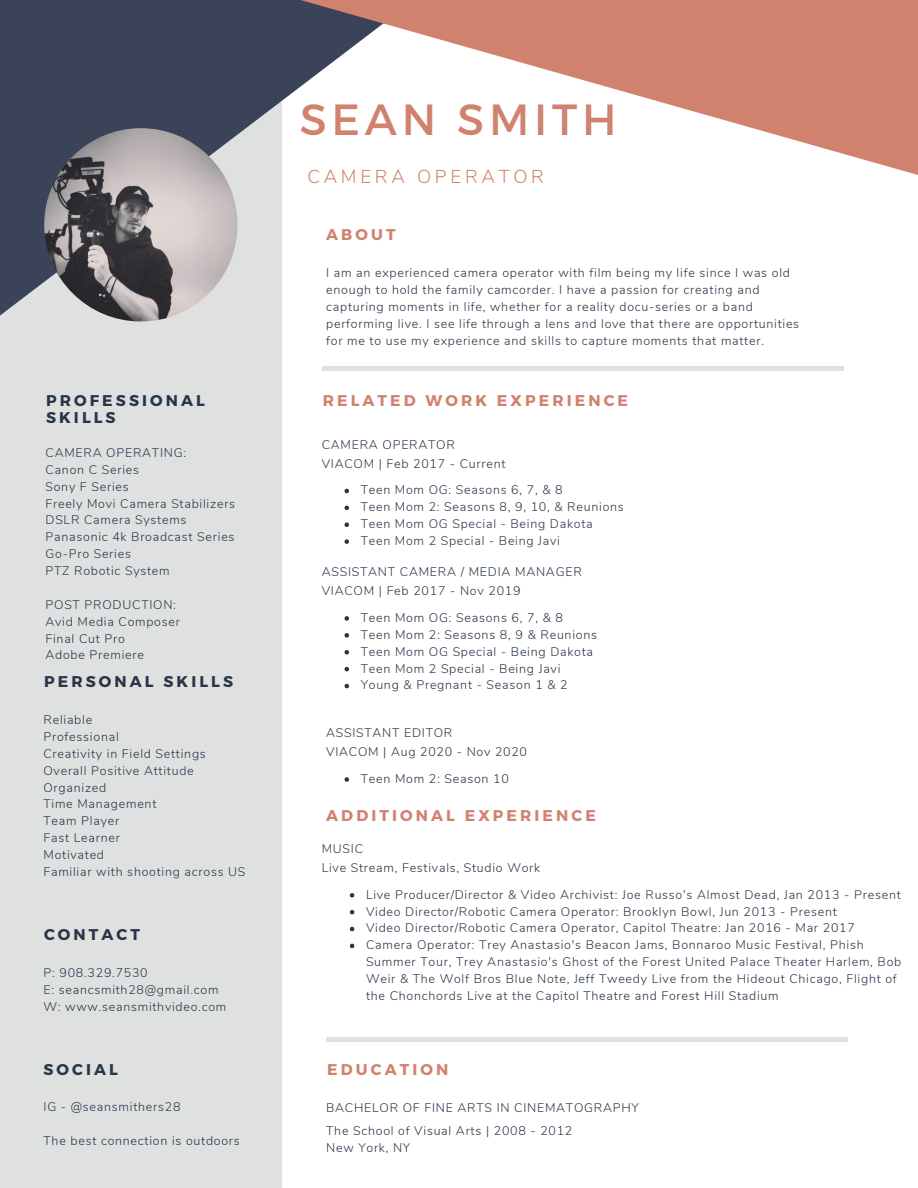
<style>
.page{position:relative;width:918px;height:1188px;background:#fff}
.page>*{position:absolute;margin:0;border:0;box-sizing:border-box;transform-origin:0 0}
.t1{font:43.65px "Montserrat";letter-spacing:.11em;color:#d0826f}
.t2{font:300 18.75px "Nunito";letter-spacing:.2em;color:#d0826f}
.t3{font:700 15.6px "Montserrat";letter-spacing:.2em;color:#d0826f}
.t4{font:700 15.6px/16.8px "Montserrat";letter-spacing:.2em;color:#263547}
.t5{font:300 12.45px/16.8px "Nunito";letter-spacing:.06em;color:#263547}
</style>
<div class="page">
<div style="left:0;top:0;width:282px;height:1188px;background:#dfe0e0"></div>
<div style="left:323px;top:366px;width:521px;height:5px;background:#dfe0e0"></div>
<svg style="left:0;top:225px;width:323px;height:146px"></svg>
<img style="left:44px;top:128px;width:194px;height:193px;border-radius:50%">
<svg style="left:0;top:0;width:918px;height:225px"></svg>
<div style="left:326px;top:1037px;width:522px;height:5px;background:#dfe0e0"></div>
<svg style="left:345px;top:489px;width:4px;height:4px"></svg>
<svg style="left:345px;top:506px;width:4px;height:4px"></svg>
<svg style="left:345px;top:522px;width:4px;height:5px"></svg>
<svg style="left:345px;top:539px;width:4px;height:5px"></svg>
<svg style="left:345px;top:616px;width:4px;height:5px"></svg>
<svg style="left:345px;top:633px;width:4px;height:5px"></svg>
<svg style="left:345px;top:650px;width:4px;height:4px"></svg>
<svg style="left:345px;top:667px;width:4px;height:4px"></svg>
<svg style="left:345px;top:684px;width:4px;height:4px"></svg>
<svg style="left:350px;top:893px;width:4px;height:5px"></svg>
<svg style="left:350px;top:910px;width:4px;height:4px"></svg>
<svg style="left:350px;top:927px;width:4px;height:4px"></svg>
<svg style="left:350px;top:944px;width:4px;height:4px"></svg>
<svg style="left:345px;top:777px;width:4px;height:5px"></svg>
<p class="t4" style="left:46px;top:392px;width:160px">PROFESSIONAL<br>SKILLS</p>
<p class="t5" style="left:46px;top:444px;width:142px">CAMERA OPERATING:</p>
<p class="t5" style="left:46px;top:461px;width:95px">Canon C Series</p>
<p class="t5" style="left:46px;top:478px;width:85px">Sony F Series</p>
<p class="t5" style="left:46px;top:495px;width:191px">Freely Movi Camera Stabilizers</p>
<p class="t5" style="left:46px;top:512px;width:142px">DSLR Camera Systems</p>
<p class="t5" style="left:46px;top:529px;width:191px">Panasonic 4k Broadcast Series</p>
<p class="t5" style="left:46px;top:546px;width:87px">Go-Pro Series</p>
<p class="t5" style="left:46px;top:563px;width:126px">PTZ Robotic System</p>
<p class="t5" style="left:46px;top:596px;width:132px">POST PRODUCTION:</p>
<p class="t5" style="left:46px;top:613px;width:136px">Avid Media Composer</p>
<p class="t5" style="left:46px;top:630px;width:81px">Final Cut Pro</p>
<p class="t5" style="left:46px;top:647px;width:100px">Adobe Premiere</p>
<p class="t4" style="left:44px;top:672px;width:191px">PERSONAL SKILLS</p>
<p class="t5" style="left:43px;top:712px;width:50px">Reliable</p>
<p class="t5" style="left:43px;top:728px;width:77px">Professional</p>
<p class="t5" style="left:43px;top:745px;width:164px">Creativity in Field Settings</p>
<p class="t5" style="left:43px;top:762px;width:152px">Overall Positive Attitude</p>
<p class="t5" style="left:43px;top:779px;width:64px">Organized</p>
<p class="t5" style="left:43px;top:796px;width:114px">Time Management</p>
<p class="t5" style="left:43px;top:813px;width:77px">Team Player</p>
<p class="t5" style="left:43px;top:830px;width:78px">Fast Learner</p>
<p class="t5" style="left:43px;top:847px;width:62px">Motivated</p>
<p class="t5" style="left:43px;top:863px;width:204px">Familiar with shooting across US</p>
<p class="t4" style="left:44px;top:926px;width:97px">CONTACT</p>
<p class="t5" style="left:43px;top:965px;width:106px">P: 908.329.7530</p>
<p class="t5" style="left:43px;top:982px;width:177px">E: seancsmith28@gmail.com</p>
<p class="t5" style="left:43px;top:999px;width:184px">W: www.seansmithvideo.com</p>
<p class="t4" style="left:43px;top:1060px;width:76px">SOCIAL</p>
<p class="t5" style="left:44px;top:1098px;width:138px">IG - @seansmithers28</p>
<p class="t5" style="left:44px;top:1132px;width:198px">The best connection is outdoors</p>
<p class="t1" style="left:300px;top:91px;width:319px">SEAN SMITH</p>
<p class="t2" style="left:307px;top:164px;width:238px">CAMERA OPERATOR</p>
<p class="t3" style="left:326px;top:225px;width:71px">ABOUT</p>
<p class="t5" style="left:326px;top:265px;width:475px">I am an experienced camera operator with film being my life since I was old enough to hold the family camcorder. I have a passion for creating and capturing moments in life, whether for a reality docu-series or a band performing live. I see life through a lens and love that there are opportunities for me to use my experience and skills to capture moments that matter.</p>
<p class="t3" style="left:323px;top:391px;width:307px">RELATED WORK EXPERIENCE</p>
<p class="t5" style="left:322px;top:436px;width:135px">CAMERA OPERATOR</p>
<p class="t5" style="left:322px;top:456px;width:185px">VIACOM | Feb 2017 - Current</p>
<p class="t5" style="left:361px;top:482px;width:203px">Teen Mom OG: Seasons 6, 7, &amp; 8</p>
<p class="t5" style="left:361px;top:499px;width:265px">Teen Mom 2: Seasons 8, 9, 10, &amp; Reunions</p>
<p class="t5" style="left:361px;top:516px;width:234px">Teen Mom OG Special - Being Dakota</p>
<p class="t5" style="left:361px;top:532px;width:201px">Teen Mom 2 Special - Being Javi</p>
<p class="t5" style="left:322px;top:564px;width:262px">ASSISTANT CAMERA / MEDIA MANAGER</p>
<p class="t5" style="left:322px;top:583px;width:200px">VIACOM | Feb 2017 - Nov 2019</p>
<p class="t5" style="left:361px;top:609px;width:204px">Teen Mom OG: Seasons 6, 7, &amp; 8</p>
<p class="t5" style="left:361px;top:626px;width:238px">Teen Mom 2: Seasons 8, 9 &amp; Reunions</p>
<p class="t5" style="left:361px;top:643px;width:234px">Teen Mom OG Special - Being Dakota</p>
<p class="t5" style="left:361px;top:660px;width:201px">Teen Mom 2 Special - Being Javi</p>
<p class="t5" style="left:361px;top:677px;width:209px">Young &amp; Pregnant - Season 1 &amp; 2</p>
<p class="t5" style="left:326px;top:725px;width:128px">ASSISTANT EDITOR</p>
<p class="t5" style="left:326px;top:744px;width:202px">VIACOM | Aug 2020 - Nov 2020</p>
<p class="t5" style="left:361px;top:770px;width:150px">Teen Mom 2: Season 10</p>
<p class="t3" style="left:326px;top:805px;width:271px">ADDITIONAL EXPERIENCE</p>
<p class="t5" style="left:322px;top:841px;width:43px">MUSIC</p>
<p class="t5" style="left:322px;top:860px;width:220px">Live Stream, Festivals, Studio Work</p>
<p class="t5" style="left:366px;top:886px;width:536px">Live Producer/Director &amp; Video Archivist: Joe Russo's Almost Dead, Jan 2013 - Present</p>
<p class="t5" style="left:366px;top:903px;width:472px">Video Director/Robotic Camera Operator: Brooklyn Bowl, Jun 2013 - Present</p>
<p class="t5" style="left:366px;top:920px;width:490px">Video Director/Robotic Camera Operator, Capitol Theatre: Jan 2016 - Mar 2017</p>
<p class="t5" style="left:366px;top:937px;width:537px">Camera Operator: Trey Anastasio's Beacon Jams, Bonnaroo Music Festival, Phish Summer Tour, Trey Anastasio's Ghost of the Forest United Palace Theater Harlem, Bob Weir &amp; The Wolf Bros Blue Note, Jeff Tweedy Live from the Hideout Chicago, Flight of the Chonchords Live at the Capitol Theatre and Forest Hill Stadium</p>
<p class="t3" style="left:327px;top:1059px;width:123px">EDUCATION</p>
<p class="t5" style="left:326px;top:1099px;width:314px">BACHELOR OF FINE ARTS IN CINEMATOGRAPHY</p>
<p class="t5" style="left:326px;top:1123px;width:248px">The School of Visual Arts | 2008 - 2012</p>
<p class="t5" style="left:326px;top:1140px;width:86px">New York, NY</p>
</div>
